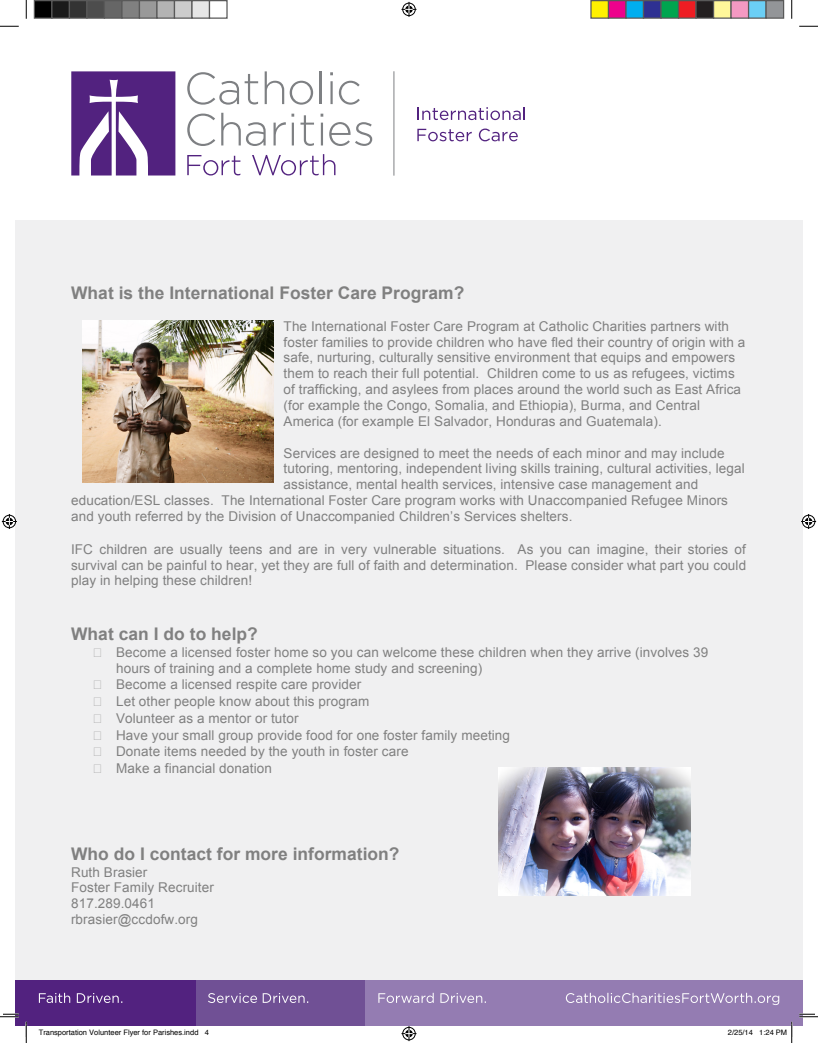
<style>
.page{position:relative;width:818px;height:1043px;background:#fff}
.page>*{position:absolute;margin:0;border:0;box-sizing:border-box;transform-origin:0 0}
.t1{font:700 17.38px "Arial";letter-spacing:.005em;color:#808080}
.t2{font:13.5px/15.8px "Arial";letter-spacing:.01em;color:#808080}
.t3{font:7.5px "Helvetica";color:#000}
</style>
<div class="page">
<svg style="left:187px;top:72px;width:71px;height:33px"></svg>
<svg style="left:264px;top:71px;width:49px;height:34px"></svg>
<hr style="left:319px;top:71px;width:2px;height:33px;background:#7e8083">
<hr style="left:330px;top:81px;width:2px;height:23px;background:#7e8083">
<svg style="left:339px;top:81px;width:21px;height:24px"></svg>
<svg style="left:187px;top:114px;width:28px;height:32px"></svg>
<svg style="left:221px;top:113px;width:44px;height:33px"></svg>
<svg style="left:273px;top:114px;width:21px;height:31px"></svg>
<svg style="left:300px;top:115px;width:14px;height:31px"></svg>
<hr style="left:321px;top:123px;width:2px;height:22px;background:#7e8083">
<svg style="left:329px;top:122px;width:43px;height:24px"></svg>
<svg style="left:187px;top:155px;width:53px;height:20px"></svg>
<svg style="left:252px;top:154px;width:83px;height:21px"></svg>
<svg style="left:71px;top:71px;width:104px;height:104px"></svg>
<hr style="left:393px;top:71px;width:1px;height:105px;background:#7e8083">
<svg style="left:417px;top:107px;width:108px;height:13px"></svg>
<svg style="left:417px;top:129px;width:55px;height:12px"></svg>
<svg style="left:479px;top:128px;width:38px;height:13px"></svg>
<div style="left:15px;top:220px;width:787px;height:805px;background:#f0f0f1"></div>
<div style="left:15px;top:980px;width:181px;height:45px;background:#52227f"></div>
<svg style="left:39px;top:992px;width:83px;height:11px"></svg>
<div style="left:196px;top:980px;width:170px;height:45px;background:#705095"></div>
<div style="left:366px;top:980px;width:436px;height:45px;background:#947cb2"></div>
<svg style="left:378px;top:992px;width:108px;height:11px"></svg>
<svg style="left:566px;top:992px;width:213px;height:13px"></svg>
<svg style="left:208px;top:993px;width:100px;height:10px"></svg>
<img style="left:82px;top:320px;width:192px;height:162px">
<img style="left:499px;top:768px;width:191px;height:127px">
<svg style="left:0;top:25px;width:19px;height:2px"></svg>
<svg style="left:799px;top:25px;width:19px;height:2px"></svg>
<svg style="left:0;top:1013px;width:19px;height:4px"></svg>
<svg style="left:799px;top:1013px;width:19px;height:4px"></svg>
<svg style="left:25px;top:0;width:2px;height:19px"></svg>
<svg style="left:25px;top:1021px;width:2px;height:21px"></svg>
<svg style="left:791px;top:0;width:1px;height:19px"></svg>
<svg style="left:401px;top:2px;width:15px;height:15px"></svg>
<svg style="left:401px;top:1026px;width:15px;height:15px"></svg>
<svg style="left:2px;top:514px;width:15px;height:15px"></svg>
<svg style="left:801px;top:514px;width:15px;height:15px"></svg>
<div style="left:34px;top:1px;width:18px;height:17px;background:#000"></div>
<div style="left:34px;top:0;width:18px;height:19px;border:1px solid #595959"></div>
<div style="left:52px;top:1px;width:17px;height:17px;background:#1a1a1a"></div>
<div style="left:51px;top:0;width:19px;height:19px;border:1px solid #595959"></div>
<div style="left:69px;top:1px;width:18px;height:17px;background:#333"></div>
<div style="left:69px;top:0;width:19px;height:19px;border:1px solid #595959"></div>
<div style="left:87px;top:1px;width:17px;height:17px;background:#4d4d4d"></div>
<div style="left:86px;top:0;width:19px;height:19px;border:1px solid #595959"></div>
<div style="left:104px;top:1px;width:18px;height:17px;background:#666"></div>
<div style="left:104px;top:0;width:18px;height:19px;border:1px solid #595959"></div>
<div style="left:122px;top:1px;width:17px;height:17px;background:#808080"></div>
<div style="left:121px;top:0;width:19px;height:19px;border:1px solid #595959"></div>
<div style="left:139px;top:1px;width:18px;height:17px;background:#999"></div>
<div style="left:139px;top:0;width:19px;height:19px;border:1px solid #595959"></div>
<div style="left:157px;top:1px;width:17px;height:17px;background:#b3b3b3"></div>
<div style="left:156px;top:0;width:19px;height:19px;border:1px solid #595959"></div>
<div style="left:174px;top:1px;width:18px;height:17px;background:#ccc"></div>
<div style="left:174px;top:0;width:18px;height:19px;border:1px solid #595959"></div>
<div style="left:192px;top:1px;width:17px;height:17px;background:#e6e6e6"></div>
<div style="left:191px;top:0;width:19px;height:19px;border:1px solid #595959"></div>
<div style="left:209px;top:0;width:19px;height:19px;border:1px solid #595959"></div>
<div style="left:591px;top:1px;width:17px;height:17px;background:#fff101"></div>
<div style="left:590px;top:0;width:19px;height:19px;border:1px solid #595959"></div>
<div style="left:608px;top:1px;width:18px;height:17px;background:#ed028c"></div>
<div style="left:608px;top:0;width:18px;height:19px;border:1px solid #595959"></div>
<div style="left:626px;top:1px;width:17px;height:17px;background:#00aeef"></div>
<div style="left:625px;top:0;width:19px;height:19px;border:1px solid #595959"></div>
<div style="left:643px;top:1px;width:18px;height:17px;background:#2e3092"></div>
<div style="left:642px;top:0;width:19px;height:19px;border:1px solid #595959"></div>
<div style="left:661px;top:1px;width:17px;height:17px;background:#00a54f"></div>
<div style="left:660px;top:0;width:19px;height:19px;border:1px solid #595959"></div>
<div style="left:678px;top:1px;width:18px;height:17px;background:#ee1d23"></div>
<div style="left:678px;top:0;width:18px;height:19px;border:1px solid #595959"></div>
<div style="left:696px;top:1px;width:17px;height:17px;background:#231f20"></div>
<div style="left:695px;top:0;width:19px;height:19px;border:1px solid #595959"></div>
<div style="left:713px;top:1px;width:18px;height:17px;background:#fff79a"></div>
<div style="left:712px;top:0;width:19px;height:19px;border:1px solid #595959"></div>
<div style="left:731px;top:1px;width:17px;height:17px;background:#f499c2"></div>
<div style="left:730px;top:0;width:19px;height:19px;border:1px solid #595959"></div>
<div style="left:748px;top:1px;width:18px;height:17px;background:#6bcff6"></div>
<div style="left:748px;top:0;width:18px;height:19px;border:1px solid #595959"></div>
<div style="left:766px;top:1px;width:17px;height:17px;background:#939598"></div>
<div style="left:765px;top:0;width:19px;height:19px;border:1px solid #595959"></div>
<svg style="left:759px;top:1021px;width:33px;height:21px"></svg>
<p class="t1" style="left:71px;top:281px;width:394px">What is the International Foster Care Program?</p>
<p class="t2" style="left:283px;top:318px;width:463px">The International Foster Care Program at Catholic Charities partners with foster families to provide children who have fled their country of origin with a safe, nurturing, culturally sensitive environment that equips and empowers them to reach their full potential. Children come to us as refugees, victims of trafficking, and asylees from places around the world such as East Africa (for example the Congo, Somalia, and Ethiopia), Burma, and Central America (for example El Salvador, Honduras and Guatemala).</p>
<p class="t2" style="left:283px;top:445px;width:442px">Services are designed to meet the needs of each minor and may include</p>
<p class="t2" style="left:283px;top:461px;width:462px">tutoring, mentoring, independent living skills training, cultural activities, legal</p>
<p class="t2" style="left:283px;top:476px;width:416px">assistance, mental health services, intensive case management and</p>
<p class="t2" style="left:71px;top:492px;width:658px">education/ESL classes. The International Foster Care program works with Unaccompanied Refugee Minors</p>
<p class="t2" style="left:71px;top:508px;width:503px">and youth referred by the Division of Unaccompanied Children’s Services shelters.</p>
<p class="t2" style="left:71px;top:541px;width:676px;text-align:justify">IFC children are usually teens and are in very vulnerable situations. As you can imagine, their stories of survival can be painful to hear, yet they are full of faith and determination. Please consider what part you could play in helping these children!</p>
<p class="t1" style="left:71px;top:622px;width:188px">What can I do to help?</p>
<p class="t2" style="left:116px;top:644px;width:594px;line-height:16.6px">Become a licensed foster home so you can welcome these children when they arrive (involves 39 hours of training and a complete home study and screening)<br>Become a licensed respite care provider<br>Let other people know about this program<br>Volunteer as a mentor or tutor<br>Have your small group provide food for one foster family meeting<br>Donate items needed by the youth in foster care<br>Make a financial donation</p>
<p class="t1" style="left:71px;top:842px;width:330px">Who do I contact for more information?</p>
<p class="t2" style="left:71px;top:864px;width:144px">Ruth Brasier<br>Foster Family Recruiter<br>817.289.0461 rbrasier@ccdofw.org</p>
<p class="t3" style="left:39px;top:1027px;width:172px">Transportation Volunteer Flyer for Parishes.indd 4</p>
<p class="t3" style="left:728px;top:1027px;width:61px">2/25/14 1:24 PM</p>
</div>
